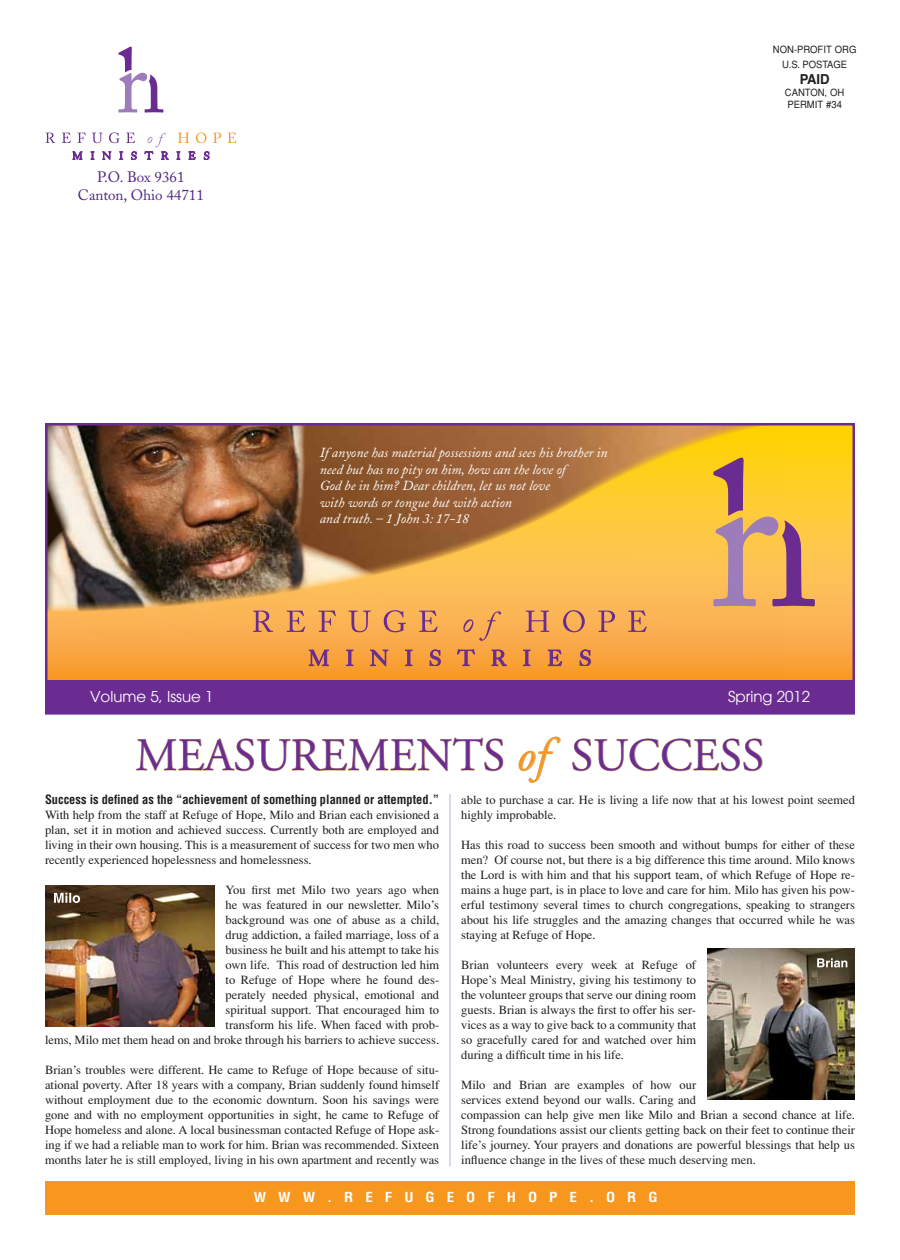
<style>
.page{position:relative;width:900px;height:1260px;background:#fff}
.page>*{position:absolute;margin:0;border:0;box-sizing:border-box;transform-origin:0 0}
.t1{font:46.25px "Adobe Garamond";color:#6a2c91}
.t2{font:15px/18px "Adobe Caslon";color:#4f2683;text-align:center}
.t3{font:15px "Avant Garde";color:#fff}
.t4{font:italic 13.75px/16.5px "Adobe Caslon";color:#fff}
.t5{font:700 13.75px "Helvetica";color:#231f20;scale:.95 1}
.t6{font:700 condensed 13.5px "Helvetica";letter-spacing:.8em;color:#fff;scale:1.11 1}
.t7{font:12.5px/15px "Times";color:#231f20;text-align:justify}
.t8{font:700 condensed 12.5px "Helvetica";color:#231f20}
.t9{font:10px/15px "Helvetica";color:#231f20;text-align:center;scale:.95 1}
.s1{font-style:italic;color:#f8971d}
</style>
<div class="page">
<img style="left:48px;top:426px;width:804px;height:254px">
<div style="left:46px;top:680px;width:808px;height:33px;background:#6a2c91"></div>
<div style="left:45px;top:423px;width:810px;height:292px;border:2px solid #6a2c91"></div>
<svg style="left:713px;top:458px;width:102px;height:148px;background:#d9a55a"></svg>
<svg style="left:253px;top:611px;width:20px;height:21px"></svg>
<svg style="left:287px;top:611px;width:18px;height:21px"></svg>
<svg style="left:319px;top:611px;width:17px;height:21px"></svg>
<svg style="left:349px;top:611px;width:22px;height:21px"></svg>
<svg style="left:384px;top:610px;width:22px;height:22px"></svg>
<svg style="left:419px;top:611px;width:19px;height:21px"></svg>
<svg style="left:463px;top:619px;width:10px;height:13px"></svg>
<svg style="left:479px;top:611px;width:22px;height:30px"></svg>
<svg style="left:526px;top:611px;width:23px;height:21px"></svg>
<svg style="left:563px;top:610px;width:22px;height:22px"></svg>
<svg style="left:598px;top:611px;width:17px;height:21px"></svg>
<svg style="left:628px;top:611px;width:19px;height:21px"></svg>
<svg style="left:309px;top:650px;width:20px;height:16px"></svg>
<svg style="left:346px;top:650px;width:7px;height:16px"></svg>
<svg style="left:371px;top:650px;width:17px;height:16px"></svg>
<svg style="left:405px;top:650px;width:7px;height:16px"></svg>
<svg style="left:430px;top:650px;width:11px;height:16px"></svg>
<svg style="left:457px;top:650px;width:18px;height:16px"></svg>
<svg style="left:492px;top:650px;width:15px;height:16px"></svg>
<svg style="left:523px;top:650px;width:7px;height:16px"></svg>
<svg style="left:548px;top:650px;width:14px;height:16px"></svg>
<svg style="left:580px;top:650px;width:11px;height:16px"></svg>
<svg style="left:136px;top:738px;width:368px;height:33px"></svg>
<svg style="left:519px;top:736px;width:42px;height:47px"></svg>
<svg style="left:572px;top:738px;width:191px;height:33px"></svg>
<hr style="left:449px;top:794px;width:2px;height:372px;background:#9c7db9">
<img style="left:707px;top:949px;width:148px;height:151px">
<img style="left:45px;top:885px;width:169px;height:142px">
<div style="left:45px;top:1181px;width:810px;height:34px;background:#f8971d"></div>
<svg style="left:46px;top:133px;width:9px;height:10px"></svg>
<svg style="left:62px;top:133px;width:9px;height:10px"></svg>
<svg style="left:77px;top:133px;width:9px;height:10px"></svg>
<svg style="left:92px;top:133px;width:11px;height:10px"></svg>
<svg style="left:109px;top:132px;width:11px;height:11px"></svg>
<svg style="left:126px;top:133px;width:9px;height:10px"></svg>
<svg style="left:178px;top:133px;width:11px;height:10px"></svg>
<svg style="left:196px;top:132px;width:10px;height:11px"></svg>
<svg style="left:213px;top:133px;width:8px;height:10px"></svg>
<svg style="left:228px;top:133px;width:9px;height:10px"></svg>
<svg style="left:118px;top:47px;width:45px;height:66px"></svg>
<svg style="left:73px;top:152px;width:9px;height:7px"></svg>
<svg style="left:91px;top:152px;width:3px;height:7px"></svg>
<svg style="left:103px;top:152px;width:8px;height:8px"></svg>
<svg style="left:120px;top:152px;width:3px;height:7px"></svg>
<svg style="left:131px;top:152px;width:6px;height:8px"></svg>
<svg style="left:145px;top:133px;width:24px;height:26px"></svg>
<svg style="left:177px;top:152px;width:3px;height:7px"></svg>
<svg style="left:189px;top:152px;width:6px;height:7px"></svg>
<svg style="left:204px;top:152px;width:5px;height:8px"></svg>
<svg style="left:54px;top:893px;width:26px;height:10px"></svg>
<svg style="left:817px;top:958px;width:30px;height:10px"></svg>
<p class="t2" style="left:78px;top:168px;width:128px">P.O. Box 9361<br>Canton, Ohio 44711</p>
<p class="t3" style="left:90px;top:688px;width:125px">Volume 5, Issue 1</p>
<p class="t4" style="left:320px;top:445px;width:290px">If anyone has material possessions and sees his brother in need but has no pity on him, how can the love of<br>God be in him? Dear children, let us not love<br>with words or tongue but with action<br>and truth. – 1 John 3: 17-18</p>
<p class="t9" style="left:773px;top:42px;width:89px">NON-PROFIT ORG<br>U.S. POSTAGE</p>
<p class="t5" style="left:800px;top:71px;width:33px">PAID</p>
<p class="t9" style="left:785px;top:87px;width:64px;line-height:12px;text-align:left">CANTON, OH<br>PERMIT #34</p>
<p class="t3" style="left:728px;top:688px;width:83px">Spring 2012</p>
<h1 class="t1" style="left:135px;top:731px;width:631px">MEASUREMENTS <span class="s1">of</span> SUCCESS</h1>
<p class="t7" style="left:461px;top:792px;width:395px">able to purchase a car. He is living a life now that at his lowest point seemed highly improbable.</p>
<p class="t7" style="left:461px;top:837px;width:395px">Has this road to success been smooth and without bumps for either of these men? Of course not, but there is a big difference this time around. Milo knows the Lord is with him and that his support team, of which Refuge of Hope re&shy;mains a huge part, is in place to love and care for him. Milo has given his pow&shy;erful testimony several times to church congregations, speaking to strangers about his life struggles and the amazing changes that occurred while he was staying at Refuge of Hope.</p>
<p class="t7" style="left:461px;top:957px;width:236px">Brian volunteers every week at Refuge of Hope’s Meal Ministry, giving his testimony to the volunteer groups that serve our dining room guests. Brian is always the first to offer his ser&shy;vices as a way to give back to a community that so gracefully cared for and watched over him during a difficult time in his life.</p>
<p class="t7" style="left:461px;top:1077px;width:395px;text-align:left">Milo and Brian are examples of how our<br>services extend beyond our walls. Caring and<br>compassion can help give men like Milo and Brian a second chance at life.<br>Strong foundations assist our clients getting back on their feet to continue their life’s journey. Your prayers and donations are powerful blessings that help us influence change in the lives of these much deserving men.</p>
<p class="t6" style="left:254px;top:1189px;width:365px">www.refugeofhope.org</p>
<p class="t8" style="left:45px;top:792px;width:396px">Success is defined as the “achievement of something planned or attempted.”</p>
<p class="t7" style="left:45px;top:807px;width:396px">With help from the staff at Refuge of Hope, Milo and Brian each envisioned a plan, set it in motion and achieved success. Currently both are employed and living in their own housing. This is a measurement of success for two men who recently experienced hopelessness and homelessness.</p>
<p class="t7" style="left:45px;top:882px;width:396px;text-align:right">You first met Milo two years ago when<br>he was featured in our newsletter. Milo’s<br>background was one of abuse as a child,<br>drug addiction, a failed marriage, loss of a<br>business he built and his attempt to take his<br>own life. This road of destruction led him<br>to Refuge of Hope where he found des-<br>perately needed physical, emotional and<br>spiritual support. That encouraged him to<br>transform his life. When faced with prob-<br>lems, Milo met them head on and broke through his barriers to achieve success.</p>
<p class="t7" style="left:45px;top:1062px;width:396px">Brian’s troubles were different. He came to Refuge of Hope because of situ&shy;ational poverty. After 18 years with a company, Brian suddenly found himself without employment due to the economic downturn. Soon his savings were gone and with no employment opportunities in sight, he came to Refuge of Hope homeless and alone. A local businessman contacted Refuge of Hope ask&shy;ing if we had a reliable man to work for him. Brian was recommended. Sixteen months later he is still employed, living in his own apartment and recently was</p>
</div>
